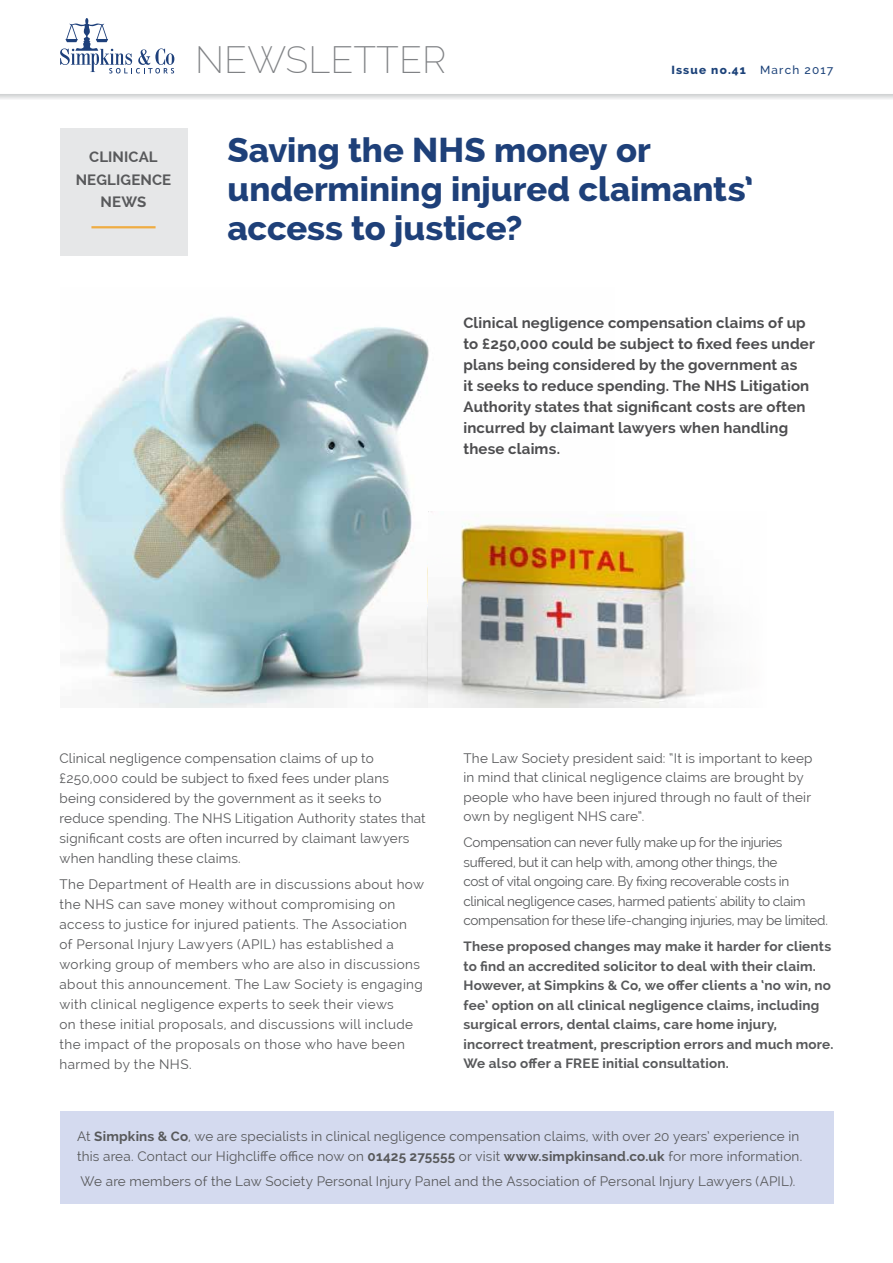
<style>
.page{position:relative;width:893px;height:1263px;background:#fff}
.page>*{position:absolute;margin:0;border:0;box-sizing:border-box;transform-origin:0 0}
.t1{font:200 37.35px "Raleway";color:#808285}
.t2{font:800 34.5px/39px "Raleway";color:#1e4079}
.t3{font:700 15px/21px "Raleway";letter-spacing:.01em;color:#4d4d4f}
.t4{font:700 15px/22.5px "Raleway";letter-spacing:.01em;color:#58595b;text-align:center}
.t5{font:13.5px/20px "Raleway";letter-spacing:.015em;color:#58595b}
.t6{font:700 13.5px/19.5px "Raleway";letter-spacing:.015em;color:#58595b}
.t7{font:13.5px/19.5px "Raleway";letter-spacing:-.02em;color:#58595b}
.t8{font:800 11.7px "Raleway";letter-spacing:.1em;color:#1c4279}
.s1{font-weight:500}
.s2{font-weight:700}
</style>
<div class="page">
<svg style="left:60px;top:18px;width:114px;height:55px"></svg>
<div style="left:0;top:94px;width:893px;height:6px;background:#e3e4e5"></div>
<div style="left:60px;top:1111px;width:774px;height:92px;background:#d4daef"></div>
<div style="left:60px;top:128px;width:127px;height:128px;background:#e6e7e8"></div>
<hr style="left:91px;top:226px;width:65px;height:2px;background:#efac42">
<img style="left:61px;top:317px;width:368px;height:390px">
<img style="left:428px;top:511px;width:288px;height:196px">
<p class="t4" style="left:76px;top:146px;width:97px">CLINICAL<br>NEGLIGENCE<br>NEWS</p>
<h1 class="t1" style="left:195px;top:38px;width:253px">NEWSLETTER</h1>
<p class="t8" style="left:671px;top:63px;width:164px">Issue no.41 <span class="s1">March 2017</span></p>
<h2 class="t2" style="left:227px;top:131px;width:528px">Saving the NHS money or undermining injured claimants’ access to justice?</h2>
<p class="t3" style="left:463px;top:312px;width:353px">Clinical negligence compensation claims of up to £250,000 could be subject to fixed fees under plans being considered by the government as<br>it seeks to reduce spending. The NHS Litigation Authority states that significant costs are often incurred by claimant lawyers when handling these claims.</p>
<p class="t5" style="left:60px;top:748px;width:368px">Clinical negligence compensation claims of up to £250,000 could be subject to fixed fees under plans being considered by the government as it seeks to reduce spending. The NHS Litigation Authority states that significant costs are often incurred by claimant lawyers when handling these claims.</p>
<p class="t5" style="left:60px;top:874px;width:366px">The Department of Health are in discussions about how the NHS can save money without compromising on access to justice for injured patients. The Association<br>of Personal Injury Lawyers (APIL) has established a working group of members who are also in discussions about this announcement. The Law Society is engaging with clinical negligence experts to seek their views<br>on these initial proposals, and discussions will include the impact of the proposals on those who have been harmed by the NHS.</p>
<p class="t5" style="left:463px;top:748px;width:351px;line-height:19.5px">The Law Society president said: “It is important to keep in mind that clinical negligence claims are brought by people who have been injured through no fault of their own by negligent NHS care”.</p>
<p class="t7" style="left:463px;top:833px;width:366px">Compensation can never fully make up for the injuries suffered, but it can help with, among other things, the<br>cost of vital ongoing care. By fixing recoverable costs in clinical negligence cases, harmed patients' ability to claim compensation for these life-changing injuries, may be limited.</p>
<p class="t6" style="left:463px;top:937px;width:371px">These proposed changes may make it harder for clients to find an accredited solicitor to deal with their claim.<br>However, at Simpkins &amp; Co, we offer clients a ‘no win, no fee’ option on all clinical negligence claims, including surgical errors, dental claims, care home injury, incorrect treatment, prescription errors and much more.<br>We also offer a FREE initial consultation.</p>
<p class="t5" style="left:77px;top:1126px;width:727px;line-height:19.5px">At <span class="s2">Simpkins &amp; Co</span>, we are specialists in clinical negligence compensation claims, with over 20 years’ experience in this area. Contact our Highcliffe office now on <span class="s2">01425 275555</span> or visit <span class="s2">www.simpkinsand.co.uk</span> for more information.</p>
<p class="t5" style="left:81px;top:1172px;width:716px">We are members of the Law Society Personal Injury Panel and the Association of Personal Injury Lawyers (APIL).</p>
</div>
